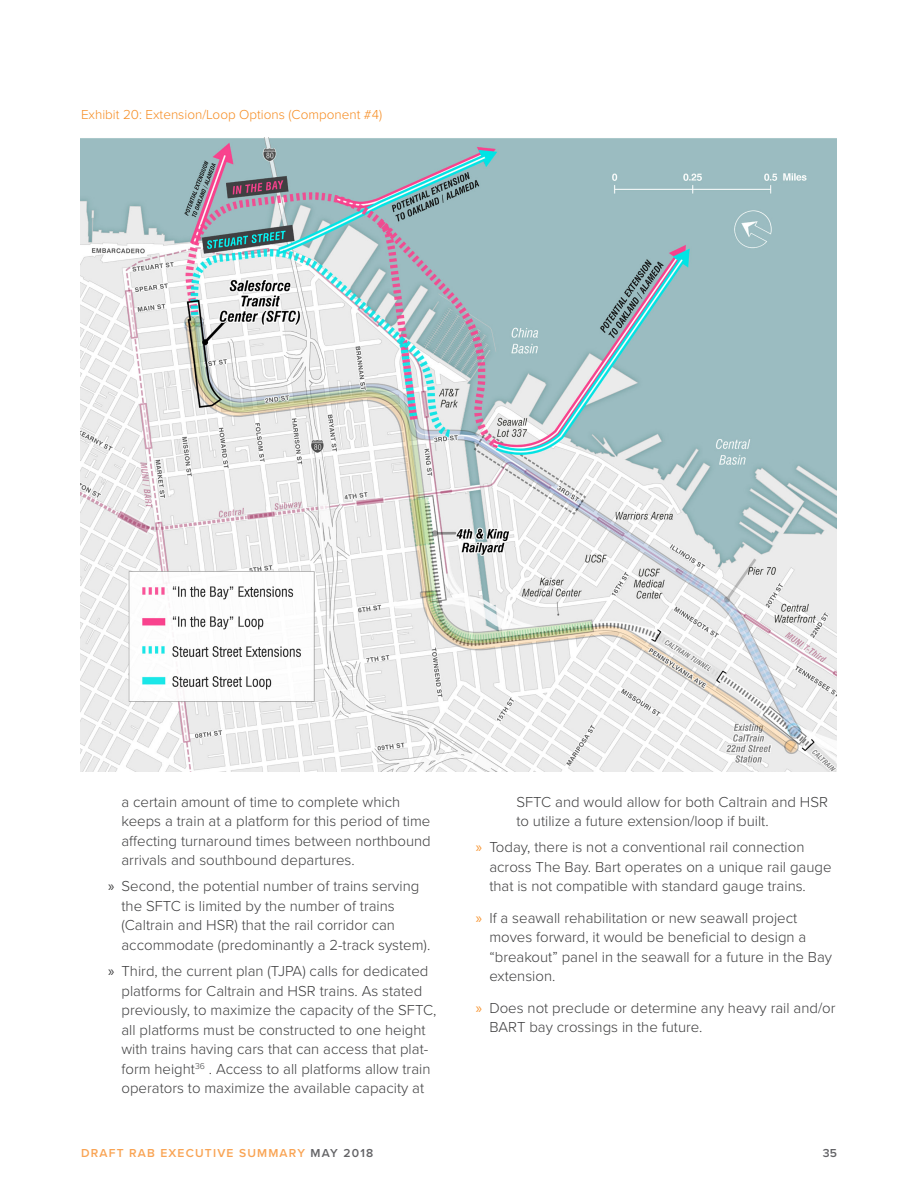
<style>
.page{position:relative;width:918px;height:1188px;background:#fff}
.page>*{position:absolute;margin:0;border:0;box-sizing:border-box;transform-origin:0 0}
.t1{font:300 15px/19.5px "Proxima Nova";color:#3e3e3f}
.Captions{font:300 13.5px "Proxima Nova";color:#f68b1f}
.t2{font:600 12px "Proxima Nova";letter-spacing:.1em;color:#f9a454}
.t3{font:600 12px "Proxima Nova";color:#636366}
.s1{font-family:"Myriad Pro";font-weight:400}
.s2{font-family:"Myriad Pro";font-weight:400;color:#f79532}
.s3{color:#636366}
</style>
<div class="page">
<img style="left:81px;top:137px;width:756px;height:634px">
<p class="Captions" style="left:81px;top:104px;width:303px">Exhibit 20: Extension/Loop Options (Component #4)</p>
<p class="t1" style="left:122px;top:791px;width:311px">a certain amount of time to complete which keeps a train at a platform for this period of time affecting turnaround times between northbound arrivals and southbound departures.</p>
<p class="t1" style="left:122px;top:876px;width:310px;text-indent:-14px"><span class="s1">»</span> Second, the potential number of trains serving the SFTC is limited by the number of trains (Caltrain and HSR) that the rail corridor can accommodate (predominantly a 2-track system).</p>
<p class="t1" style="left:122px;top:961px;width:316px;text-indent:-14px"><span class="s1">»</span> Third, the current plan (TJPA) calls for dedicated platforms for Caltrain and HSR trains. As stated previously, to maximize the capacity of the SFTC, all platforms must be constructed to one height with trains having cars that can access that plat&shy;form height<sup>36</sup> . Access to all platforms allow train operators to maximize the available capacity at</p>
<p class="t1" style="left:516px;top:791px;width:313px">SFTC and would allow for both Caltrain and HSR to utilize a future extension/loop if built.</p>
<p class="t1" style="left:489px;top:837px;width:344px;text-indent:-14px"><span class="s2">»</span> Today, there is not a conventional rail connection across The Bay. Bart operates on a unique rail gauge that is not compatible with standard gauge trains.</p>
<p class="t1" style="left:489px;top:907px;width:344px;text-indent:-14px"><span class="s2">»</span> If a seawall rehabilitation or new seawall project moves forward, it would be beneficial to design a “breakout” panel in the seawall for a future in the Bay extension.</p>
<p class="t1" style="left:489px;top:997px;width:348px;text-indent:-14px"><span class="s2">»</span> Does not preclude or determine any heavy rail and/or<br>BART bay crossings in the future.</p>
<p class="t2" style="left:81px;top:1144px;width:294px">DRAFT RAB EXECUTIVE SUMMARY <span class="s3">MAY 2018</span></p>
<p class="t3" style="left:823px;top:1144px;width:16px">35</p>
</div>
